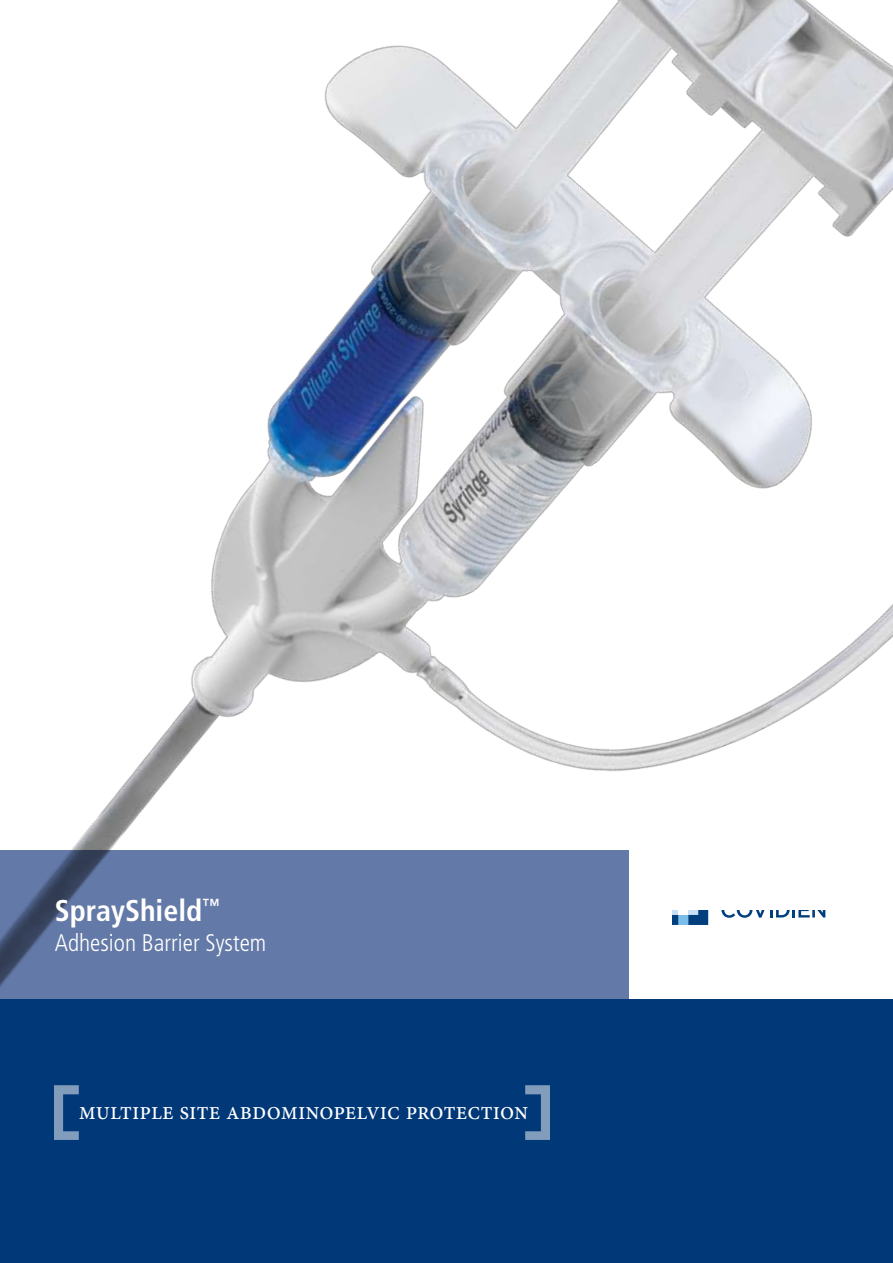
<style>
.page{position:relative;width:893px;height:1263px;background:#fff}
.page>*{position:absolute;margin:0;border:0;box-sizing:border-box;transform-origin:0 0}
.t1{font:700 condensed 30px "Frutiger LT Std";color:#fff}
.t2{font:25.5px "Minion Pro";color:#fff;scale:.95 1}
.t3{font:300 condensed 24px "Frutiger LT Std";color:#fff}
</style>
<div class="page">
<img style="left:71px;top:0;width:822px;height:850px">
<div style="left:0;top:999px;width:893px;height:264px;background:#003878"></div>
<div style="left:0;top:850px;width:630px;height:149px;background:#6379a7"></div>
<svg style="left:721px;top:911px;width:104px;height:7px"></svg>
<div style="left:678px;top:915px;width:10px;height:10px;background:#79bde8"></div>
<svg style="left:673px;top:911px;width:5px;height:14px"></svg>
<svg style="left:688px;top:911px;width:20px;height:14px"></svg>
<svg style="left:54px;top:1085px;width:25px;height:55px"></svg>
<svg style="left:525px;top:1085px;width:25px;height:55px"></svg>
<p class="t1" style="left:55px;top:893px;width:167px">SprayShield<sup>™</sup></p>
<p class="t3" style="left:55px;top:929px;width:213px">Adhesion Barrier System</p>
<p class="t2" style="left:79px;top:1095px;width:475px">multiple site abdominopelvic protection</p>
</div>
